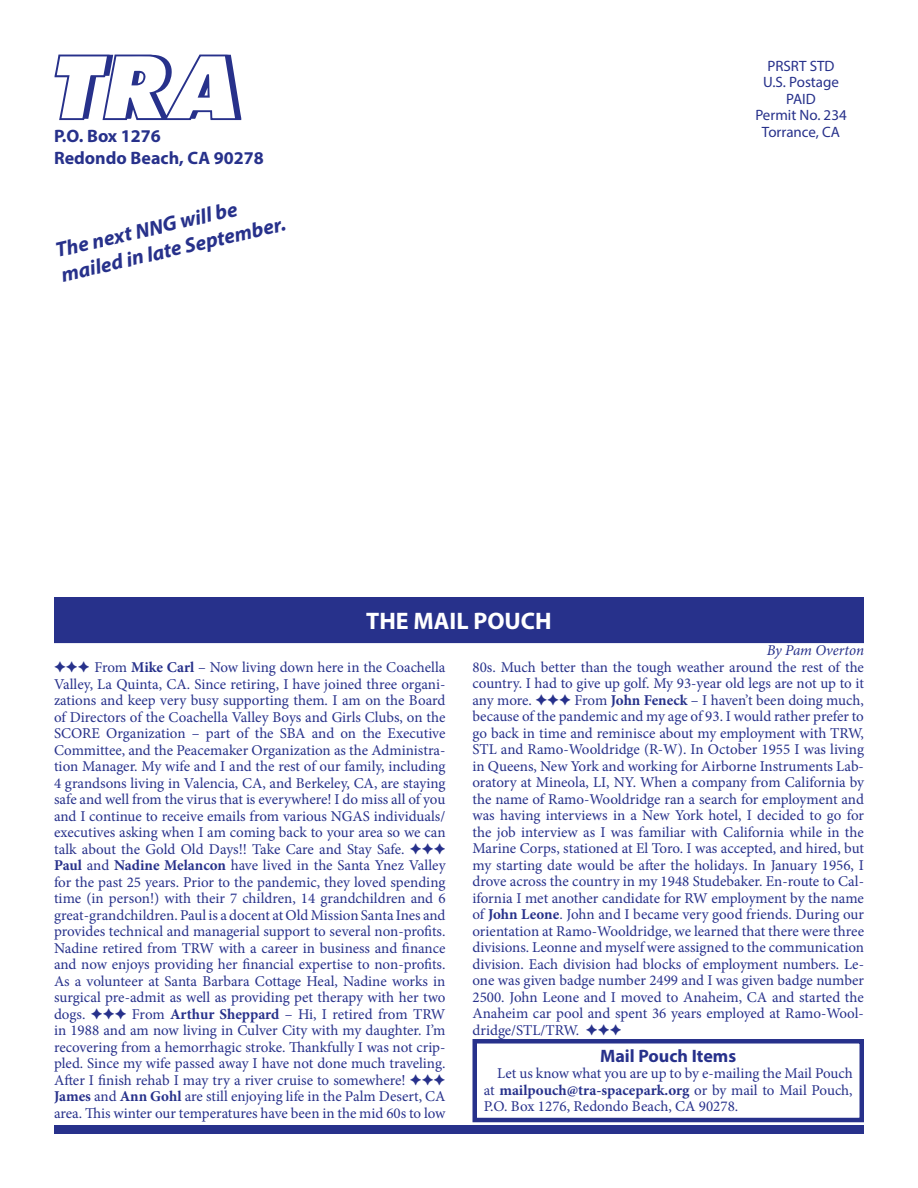
<style>
.page{position:relative;width:918px;height:1188px;background:#fff}
.page>*{position:absolute;margin:0;border:0;box-sizing:border-box;transform-origin:0 0}
.t1{font:700 24px "Myriad Pro";color:#fff}
.t2{font:italic 700 21px/25.2px "Myriad Pro";color:#27318b}
.t3{font:700 18px/21.6px "Myriad Pro";color:#27318b}
.t4{font:15px/16.5px "Minion Pro";color:#27318b;text-align:justify}
.t5{font:15px/16.5px "Myriad Pro";color:#27318b;text-align:center}
.t6{font:italic 15px "Minion Pro";letter-spacing:-.01em;color:#27318b}
.s1{font-weight:700}
</style>
<div class="page">
<svg style="left:55px;top:55px;width:186px;height:65px"></svg>
<div style="left:54px;top:1125px;width:810px;height:9px;background:#27318b"></div>
<div style="left:54px;top:597px;width:810px;height:46px;background:#27318b"></div>
<div style="left:472px;top:1039px;width:392px;height:83px;border:4px solid #27318b"></div>
<p class="t3" style="left:54px;top:125px;width:211px">P.O. Box 1276<br>Redondo Beach, CA 90278</p>
<h2 class="t2" style="left:53px;top:237px;width:231px;rotate:-13deg">The next NNG will be mailed in late September.</h2>
<h1 class="t1" style="left:366px;top:605px;width:187px">THE MAIL POUCH</h1>
<p class="t5" style="left:755px;top:57px;width:93px">PRSRT STD<br>U.S. Postage<br>PAID<br>Permit No. 234<br>Torrance, CA</p>
<p class="t6" style="left:767px;top:640px;width:99px">By Pam Overton</p>
<p class="t4" style="left:54px;top:659px;width:393px">✦✦✦ From <span class="s1">Mike Carl</span> – Now living down here in the Coachella Valley, La Quinta, CA. Since retiring, I have joined three organi&shy;zations and keep very busy supporting them. I am on the Board of Directors of the Coachella Valley Boys and Girls Clubs, on the SCORE Organization – part of the SBA and on the Executive Committee, and the Peacemaker Organization as the Administra&shy;tion Manager. My wife and I and the rest of our family, including 4 grandsons living in Valencia, CA, and Berkeley, CA, are staying safe and well from the virus that is everywhere! I do miss all of you and I continue to receive emails from various NGAS individuals/ executives asking when I am coming back to your area so we can talk about the Gold Old Days!! Take Care and Stay Safe. ✦✦✦ <span class="s1">Paul</span> and <span class="s1">Nadine Melancon</span> have lived in the Santa Ynez Valley for the past 25 years. Prior to the pandemic, they loved spending time (in person!) with their 7 children, 14 grandchildren and 6 great-grandchildren. Paul is a docent at Old Mission Santa Ines and provides technical and managerial support to several non-profits.<br>Nadine retired from TRW with a career in business and finance and now enjoys providing her financial expertise to non-profits.<br>As a volunteer at Santa Barbara Cottage Heal, Nadine works in surgical pre-admit as well as providing pet therapy with her two dogs. ✦✦✦ From <span class="s1">Arthur Sheppard</span> – Hi, I retired from TRW in 1988 and am now living in Culver City with my daughter. I’m recovering from a hemorrhagic stroke. Thankfully I was not crip&shy;pled. Since my wife passed away I have not done much traveling.<br>After I finish rehab I may try a river cruise to somewhere! ✦✦✦ <span class="s1">James</span> and <span class="s1">Ann Gohl</span> are still enjoying life in the Palm Desert, CA area. This winter our temperatures have been in the mid 60s to low</p>
<p class="t4" style="left:473px;top:659px;width:393px">80s. Much better than the tough weather around the rest of the country. I had to give up golf. My 93-year old legs are not up to it any more. ✦✦✦ From <span class="s1">John Feneck</span> – I haven’t been doing much, because of the pandemic and my age of 93. I would rather prefer to go back in time and reminisce about my employment with TRW, STL and Ramo-Wooldridge (R-W). In October 1955 I was living in Queens, New York and working for Airborne Instruments Lab&shy;oratory at Mineola, LI, NY. When a company from California by the name of Ramo-Wooldridge ran a search for employment and was having interviews in a New York hotel, I decided to go for the job interview as I was familiar with California while in the Marine Corps, stationed at El Toro. I was accepted, and hired, but my starting date would be after the holidays. In January 1956, I drove across the country in my 1948 Studebaker. En-route to Cal&shy;ifornia I met another candidate for RW employment by the name of <span class="s1">John Leone</span>. John and I became very good friends. During our orientation at Ramo-Wooldridge, we learned that there were three divisions. Leonne and myself were assigned to the communication division. Each division had blocks of employment numbers. Le&shy;one was given badge number 2499 and I was given badge number 2500. John Leone and I moved to Anaheim, CA and started the Anaheim car pool and spent 36 years employed at Ramo-Wool&shy;dridge/STL/TRW. ✦✦✦</p>
<p class="t3" style="left:600px;top:1044px;width:138px">Mail Pouch Items</p>
<p class="t4" style="left:484px;top:1065px;width:370px;text-indent:14px">Let us know what you are up to by e-mailing the Mail Pouch at <span class="s1">mailpouch@tra-spacepark.org</span> or by mail to Mail Pouch, P.O. Box 1276, Redondo Beach, CA 90278.</p>
</div>
